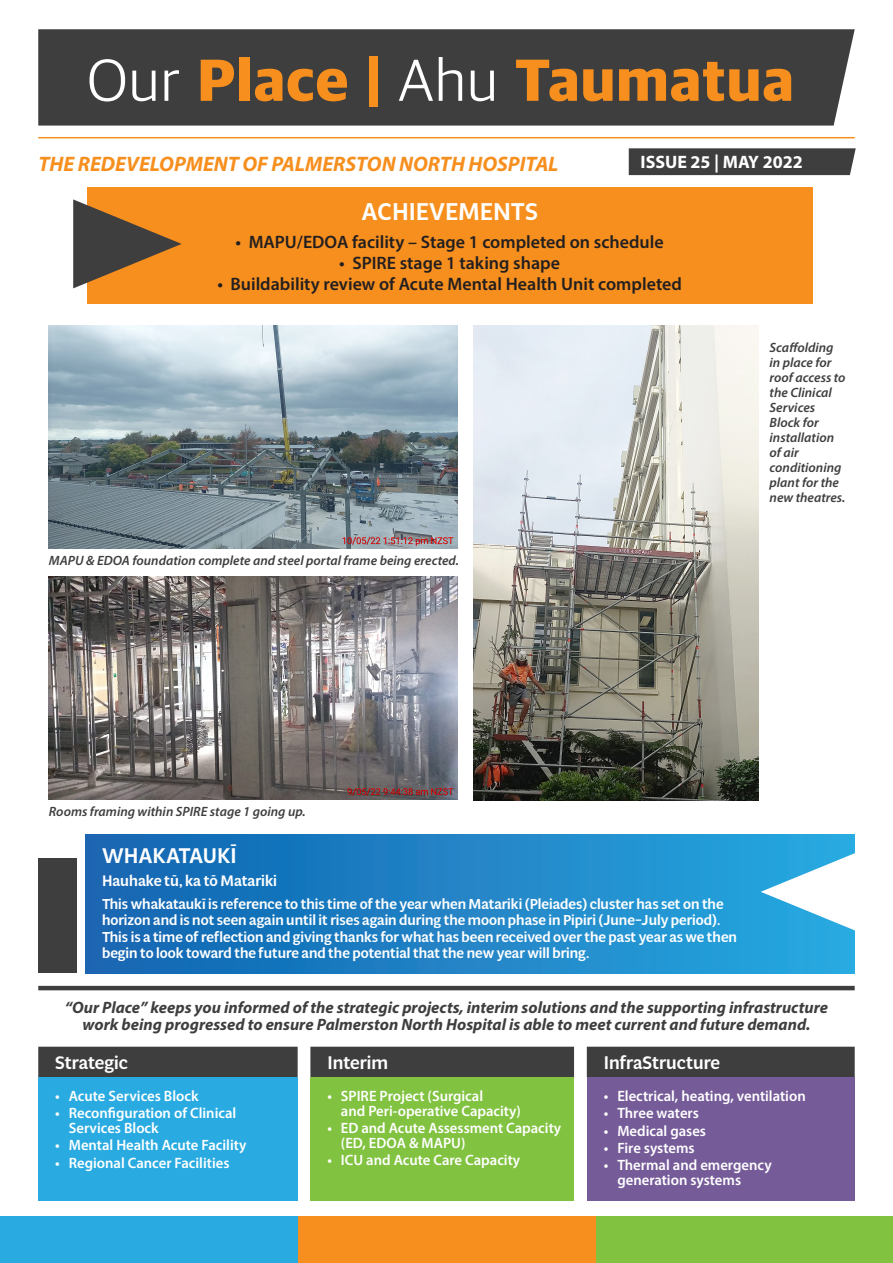
<style>
.page{position:relative;width:893px;height:1263px;background:#fff}
.page>*{position:absolute;margin:0;border:0;box-sizing:border-box;transform-origin:0 0}
.t1{font:800 61.2px "Apple SD Gothic Neo";color:#f68f1e}
.t2{font:500 24px "Multi Display";color:#fff}
.t3{font:italic 700 21px "Myriad Pro";color:#f68f1e}
.t4{font:500 21px "Multi Display";color:#fff}
.t5{font:600 18px "Myriad Pro";color:#231f20}
.t6{font:500 18px "Multi Display";color:#fff}
.t7{font:700 18px "Myriad Pro";color:#fff}
.t8{font:italic 700 16.5px/17.2px "Myriad Pro";color:#3e3e3f;text-align:center}
.t9{font:600 15px/15px "Myriad Pro";color:#fff}
.t10{font:500 15px "Multi Display";color:#fff}
.t11{font:500 14.25px/16.5px "Multi Display";color:#fff}
.t12{font:italic 600 13.5px/15px "Myriad Pro";color:#3e3e3f}
.s1{font-weight:300;color:#fff}
</style>
<div class="page">
<div style="left:0;top:1216px;width:298px;height:47px;background:#29abe2"></div>
<div style="left:298px;top:1216px;width:298px;height:47px;background:#f68f1e"></div>
<div style="left:596px;top:1216px;width:297px;height:47px;background:#81c340"></div>
<div style="left:629px;top:148px;width:227px;height:27px;background:#3e3e3f"></div>
<div style="left:38px;top:29px;width:817px;height:97px;background:#3e3e3f"></div>
<hr style="left:38px;top:137px;width:817px;height:1px;background:#f68f1e">
<div style="left:38px;top:1047px;width:817px;height:30px;background:#3e3e3f"></div>
<div style="left:38px;top:1077px;width:260px;height:123px;background:#29abe2"></div>
<div style="left:310px;top:1077px;width:264px;height:123px;background:#81c340"></div>
<div style="left:587px;top:1077px;width:268px;height:123px;background:#765b99"></div>
<div style="left:87px;top:187px;width:725px;height:117px;background:#f68f1e"></div>
<div style="left:85px;top:835px;width:770px;height:138px;background:linear-gradient(to right,#1463b0,#29a9e0)"></div>
<div style="left:38px;top:858px;width:39px;height:115px;background:#3e3e3f"></div>
<svg style="left:73px;top:199px;width:109px;height:89px"></svg>
<hr style="left:38px;top:986px;width:817px;height:4px;background:#3e3e3f">
<svg style="left:761px;top:847px;width:94px;height:89px"></svg>
<img style="left:48px;top:326px;width:410px;height:223px">
<img style="left:474px;top:326px;width:284px;height:475px">
<img style="left:48px;top:577px;width:410px;height:223px">
<h1 class="t1" style="left:87px;top:48px;width:709px"><span class="s1">Our</span> Place | <span class="s1">Ahu</span> Taumatua</h1>
<h3 class="t3" style="left:38px;top:150px;width:522px">THE REDEVELOPMENT OF PALMERSTON NORTH HOSPITAL</h3>
<p class="t7" style="left:640px;top:150px;width:164px">ISSUE 25 | MAY 2022</p>
<h2 class="t2" style="left:361px;top:195px;width:178px">ACHIEVEMENTS</h2>
<p class="t5" style="left:236px;top:230px;width:430px">• MAPU/EDOA facility – Stage 1 completed on schedule</p>
<p class="t5" style="left:339px;top:251px;width:222px">• SPIRE stage 1 taking shape</p>
<p class="t5" style="left:217px;top:272px;width:466px">• Buildability review of Acute Mental Health Unit completed</p>
<p class="t12" style="left:49px;top:553px;width:412px">MAPU &amp; EDOA foundation complete and steel portal frame being erected.</p>
<p class="t12" style="left:770px;top:339px;width:78px">Scaffolding in place for roof access to the Clinical<br>Services<br>Block for installation of air conditioning plant for the new theatres.</p>
<p class="t12" style="left:49px;top:804px;width:258px">Rooms framing within SPIRE stage 1 going up.</p>
<h3 class="t4" style="left:102px;top:841px;width:136px">WHAKATAUKĪ</h3>
<p class="t10" style="left:102px;top:870px;width:177px">Hauhake tū, ka tō Matariki</p>
<p class="t11" style="left:102px;top:895px;width:636px">This whakataukī is reference to this time of the year when Matariki (Pleiades) cluster has set on the horizon and is not seen again until it rises again during the moon phase in Pipiri (June–July period).<br>This is a time of reflection and giving thanks for what has been received over the past year as we then begin to look toward the future and the potential that the new year will bring.</p>
<p class="t8" style="left:65px;top:998px;width:765px">“Our Place” keeps you informed of the strategic projects, interim solutions and the supporting infrastructure work being progressed to ensure Palmerston North Hospital is able to meet current and future demand.</p>
<p class="t6" style="left:55px;top:1050px;width:74px">Strategic</p>
<p class="t6" style="left:327px;top:1050px;width:62px">Interim</p>
<p class="t6" style="left:604px;top:1050px;width:118px">InfraStructure</p>
<p class="t9" style="left:55px;top:1088px;width:145px">• Acute Services Block</p>
<p class="t9" style="left:69px;top:1105px;width:169px;text-indent:-13px">• Reconfiguration of Clinical<br>Services Block</p>
<p class="t9" style="left:55px;top:1137px;width:193px">• Mental Health Acute Facility</p>
<p class="t9" style="left:55px;top:1155px;width:176px">• Regional Cancer Facilities</p>
<p class="t9" style="left:341px;top:1088px;width:182px;text-indent:-13px">• SPIRE Project (Surgical<br>and Peri-operative Capacity)</p>
<p class="t9" style="left:341px;top:1120px;width:222px;text-indent:-13px">• ED and Acute Assessment Capacity (ED, EDOA &amp; MAPU)</p>
<p class="t9" style="left:327px;top:1152px;width:194px">• ICU and Acute Care Capacity</p>
<p class="t9" style="left:604px;top:1088px;width:203px">• Electrical, heating, ventilation</p>
<p class="t9" style="left:604px;top:1105px;width:97px">• Three waters</p>
<p class="t9" style="left:604px;top:1122px;width:104px">• Medical gases</p>
<p class="t9" style="left:604px;top:1140px;width:92px">• Fire systems</p>
<p class="t9" style="left:617px;top:1157px;width:156px;text-indent:-13px">• Thermal and emergency generation systems</p>
</div>
